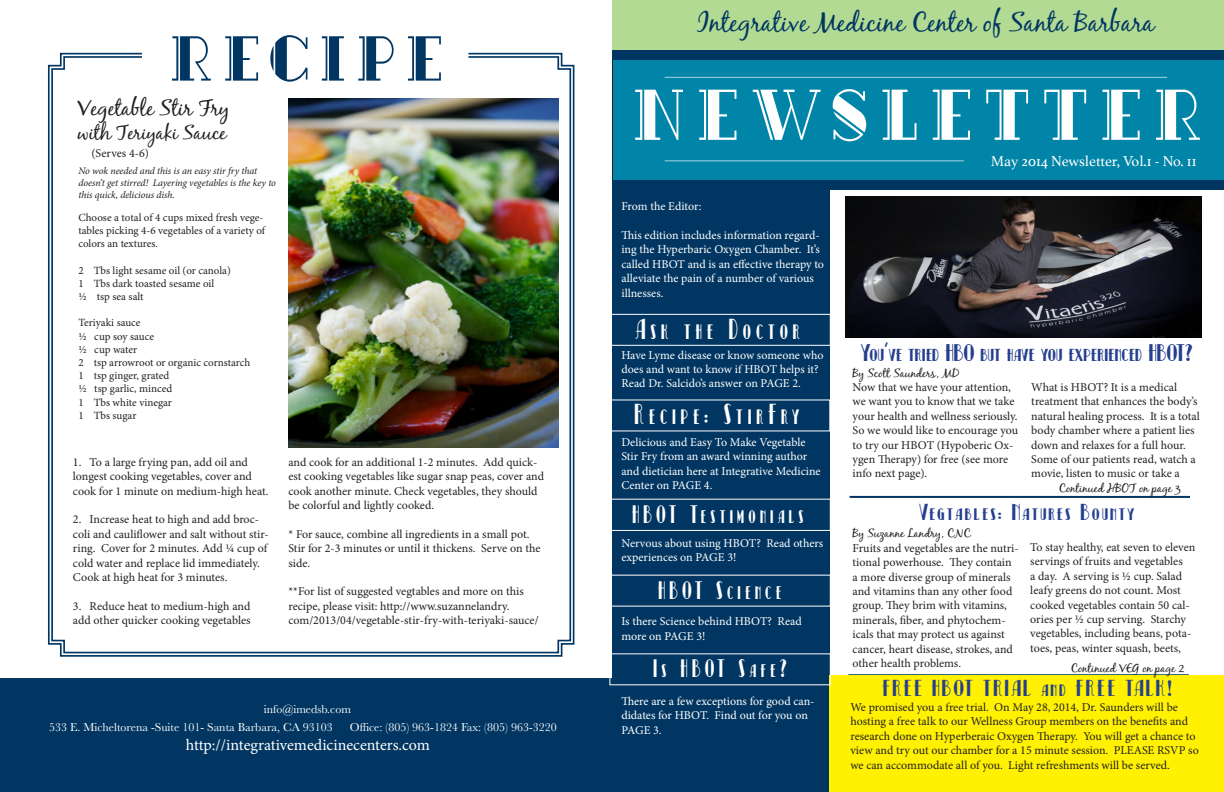
<style>
.page{position:relative;width:1224px;height:792px;background:#fff}
.page>*{position:absolute;margin:0;border:0;box-sizing:border-box;transform-origin:0 0}
.t1{font:72px "Rialto NF";letter-spacing:.2em;color:#fff;scale:.83 1}
.t2{font:63.6px "Rialto NF";letter-spacing:.2em;color:#003661;scale:.83 1}
.t3{font:28.8px "Kismet NF";letter-spacing:.2em;color:#fff;scale:.83 1}
.t4{font:27px "Black Jack";color:#003661}
.t5{font:25.2px "Kismet NF";letter-spacing:.2em;color:#fff;scale:.83 1}
.t6{font:24px "Kismet NF";color:#253f8e}
.t7{font:23px "Kismet NF";letter-spacing:.09em;color:#253f8e}
.t8{font:22px "Black Jack";color:#231f20}
.t9{font:20px "Black Jack";color:#231f20}
.t10{font:16px "Minion Pro";color:#fff}
.t11{font:15px "Athelas";color:#fff}
.t12{font:12px/14.4px "Minion Pro";color:#231f20}
.t13{font:12px/14.4px "Minion Pro";color:#fff}
.t14{font:12px "Baskerville";color:#fff}
.t15{font:12px "Black Jack";color:#231f20}
.t16{font:11px/13.2px "Minion Pro";color:#231f20}
.t17{font:italic 10px/12px "Minion Pro";letter-spacing:-.005em;color:#231f20}
</style>
<div class="page">
<svg style="left:50px;top:55px;width:522px;height:599px"></svg>
<svg style="left:142px;top:55px;width:326px;height:42px"></svg>
<img style="left:288px;top:99px;width:270px;height:348px">
<div style="left:0;top:678px;width:621px;height:114px;background:#003661"></div>
<div style="left:612px;top:0;width:217px;height:792px;background:#003661"></div>
<div style="left:612px;top:59px;width:612px;height:121px;background:#0084a7"></div>
<hr style="left:665px;top:160px;width:299px;height:1px;background:#fff">
<div style="left:612px;top:0;width:612px;height:50px;background:#b3da93"></div>
<hr style="left:665px;top:77px;width:502px;height:1px;background:#fff">
<hr style="left:848px;top:674px;width:341px;height:2px;background:#003661">
<div style="left:612px;top:180px;width:612px;height:10px;background:#003661"></div>
<div style="left:612px;top:50px;width:612px;height:9px;background:#003661"></div>
<hr style="left:850px;top:496px;width:340px;height:2px;background:#003661">
<img style="left:846px;top:197px;width:356px;height:141px">
<div style="left:604px;top:314px;width:227px;height:32px;border:1px solid #fff"></div>
<div style="left:604px;top:499px;width:227px;height:32px;border:1px solid #fff"></div>
<div style="left:830px;top:675px;width:394px;height:117px;background:#fff101"></div>
<p class="t2" style="left:170px;top:27px;width:330px">RECIPE</p>
<p class="t8" style="left:77px;top:94px;width:154px">Vegetable Stir Fry</p>
<p class="t9" style="left:77px;top:120px;width:150px">with Teriyaki Sauce</p>
<p class="t12" style="left:91px;top:146px;width:59px">(Serves 4-6)</p>
<p class="t17" style="left:78px;top:165px;width:199px">No wok needed and this is an easy stir fry that doesn’t get stirred! Layering vegetables is the key to this quick, delicious dish.</p>
<p class="t16" style="left:78px;top:211px;width:188px">Choose a total of 4 cups mixed fresh vege&shy;tables picking 4-6 vegetables of a variety of colors an textures.</p>
<p class="t16" style="left:78px;top:263px;width:154px">2 Tbs light sesame oil (or canola)</p>
<p class="t16" style="left:78px;top:277px;width:137px">1 Tbs dark toasted sesame oil</p>
<p class="t16" style="left:78px;top:290px;width:67px">½ tsp sea salt</p>
<p class="t16" style="left:78px;top:316px;width:64px">Teriyaki sauce</p>
<p class="t16" style="left:78px;top:329px;width:77px">½ cup soy sauce</p>
<p class="t16" style="left:78px;top:343px;width:60px">½ cup water</p>
<p class="t16" style="left:78px;top:356px;width:173px">2 tsp arrowroot or organic cornstarch</p>
<p class="t16" style="left:78px;top:369px;width:92px">1 tsp ginger, grated</p>
<p class="t16" style="left:78px;top:382px;width:95px">½ tsp garlic, minced</p>
<p class="t16" style="left:78px;top:395px;width:95px">1 Tbs white vinegar</p>
<p class="t16" style="left:78px;top:409px;width:59px">1 Tbs sugar</p>
<p class="t12" style="left:73px;top:455px;width:197px">1. To a large frying pan, add oil and longest cooking vegetables, cover and cook for 1 minute on medium-high heat.</p>
<p class="t12" style="left:73px;top:512px;width:197px">2. Increase heat to high and add broc&shy;coli and cauliflower and salt without stir&shy;ring. Cover for 2 minutes. Add ¼ cup of cold water and replace lid immediately.<br>Cook at high heat for 3 minutes.</p>
<p class="t12" style="left:73px;top:599px;width:179px">3. Reduce heat to medium-high and add other quicker cooking vegetables</p>
<p class="t12" style="left:288px;top:455px;width:257px">and cook for an additional 1-2 minutes. Add quick&shy;est cooking vegetables like sugar snap peas, cover and cook another minute. Check vegetables, they should be colorful and lightly cooked.</p>
<p class="t12" style="left:288px;top:527px;width:254px">* For sauce, combine all ingredients in a small pot.<br>Stir for 2-3 minutes or until it thickens. Serve on the side.</p>
<p class="t12" style="left:288px;top:584px;width:252px">**For list of suggested vegtables and more on this recipe, please visit: http://www.suzannelandry. com/2013/04/vegetable-stir-fry-with-teriyaki-sauce/</p>
<p class="t14" style="left:264px;top:701px;width:89px">info@imedsb.com</p>
<p class="t14" style="left:49px;top:719px;width:285px">533 E. Micheltorena -Suite 101- Santa Barbara, CA 93103</p>
<p class="t14" style="left:350px;top:719px;width:208px">Office: (805) 963-1824 Fax: (805) 963-3220</p>
<p class="t10" style="left:186px;top:734px;width:246px">http://integrativemedicinecenters.com</p>
<p class="t4" style="left:697px;top:6px;width:459px">Integrative Medicine Center of Santa Barbara</p>
<p class="t1" style="left:633px;top:79px;width:687px">NEWSLETTER</p>
<p class="t13" style="left:621px;top:199px;width:82px">From the Editor:</p>
<p class="t13" style="left:621px;top:228px;width:204px">This edition includes information regard&shy;ing the Hyperbaric Oxygen Chamber. It’s called HBOT and is an effective therapy to alleviate the pain of a number of various illnesses.</p>
<p class="t3" style="left:635px;top:316px;width:200px">Ask the Doctor</p>
<p class="t13" style="left:621px;top:348px;width:204px">Have Lyme disease or know someone who does and want to know if HBOT helps it?<br>Read Dr. Salcido’s answer on PAGE 2.</p>
<p class="t3" style="left:635px;top:401px;width:200px">Recipe: StirFry</p>
<p class="t13" style="left:621px;top:435px;width:201px">Delicious and Easy To Make Vegetable Stir Fry from an award winning author and dietician here at Integrative Medicine Center on PAGE 4.</p>
<p class="t5" style="left:632px;top:503px;width:209px">HBOT Testimonials</p>
<p class="t13" style="left:621px;top:536px;width:203px">Nervous about using HBOT? Read others experiences on PAGE 3!</p>
<p class="t5" style="left:658px;top:578px;width:150px">HBOT Science</p>
<p class="t13" style="left:621px;top:614px;width:182px">Is there Science behind HBOT? Read more on PAGE 3!</p>
<p class="t5" style="left:653px;top:657px;width:163px">Is HBOT Safe?</p>
<p class="t13" style="left:621px;top:694px;width:195px">There are a few exceptions for good can&shy;didates for HBOT. Find out for you on<br>PAGE 3.</p>
<p class="t11" style="left:991px;top:149px;width:207px">May 2014 Newsletter, Vol.1 - No. 11</p>
<p class="t6" style="left:861px;top:342px;width:334px">You’ve tried HBO but have you experienced HBOT?</p>
<p class="t15" style="left:853px;top:365px;width:108px">By Scott Saunders, MD</p>
<p class="t12" style="left:853px;top:380px;width:167px">Now that we have your attention, we want you to know that we take your health and wellness seriously.<br>So we would like to encourage you to try our HBOT (Hypoberic Ox&shy;ygen Therapy) for free (see more info next page).</p>
<p class="t12" style="left:1031px;top:380px;width:170px">What is HBOT? It is a medical treatment that enhances the body’s natural healing process. It is a total body chamber where a patient lies down and relaxes for a full hour.<br>Some of our patients read, watch a movie, listen to music or take a</p>
<p class="t15" style="left:1059px;top:481px;width:123px">Continued HBOT on page 3</p>
<p class="t7" style="left:919px;top:502px;width:218px">Vegtables: Natures Bounty</p>
<p class="t15" style="left:853px;top:526px;width:120px">By Suzanne Landry, CNC</p>
<p class="t12" style="left:853px;top:541px;width:168px">Fruits and vegetables are the nutri&shy;tional powerhouse. They contain a more diverse group of minerals and vitamins than any other food group. They brim with vitamins, minerals, fiber, and phytochem&shy;icals that may protect us against cancer, heart disease, strokes, and other health problems.</p>
<p class="t12" style="left:1030px;top:540px;width:167px">To stay healthy, eat seven to eleven servings of fruits and vegetables<br>a day. A serving is ½ cup. Salad leafy greens do not count. Most cooked vegetables contain 50 cal&shy;ories per ½ cup serving. Starchy vegetables, including beans, pota&shy;toes, peas, winter squash, beets,</p>
<p class="t15" style="left:1071px;top:660px;width:115px">Continued VEG on page 2</p>
<p class="t7" style="left:882px;top:678px;width:291px">FREE HBOT TRIAL and FREE TALK!</p>
<p class="t12" style="left:850px;top:700px;width:350px">We promised you a free trial. On May 28, 2014, Dr. Saunders will be hosting a free talk to our Wellness Group members on the benefits and research done on Hyperberaic Oxygen Therapy. You will get a chance to view and try out our chamber for a 15 minute session. PLEASE RSVP so we can accommodate all of you. Light refreshments will be served.</p>
</div>
